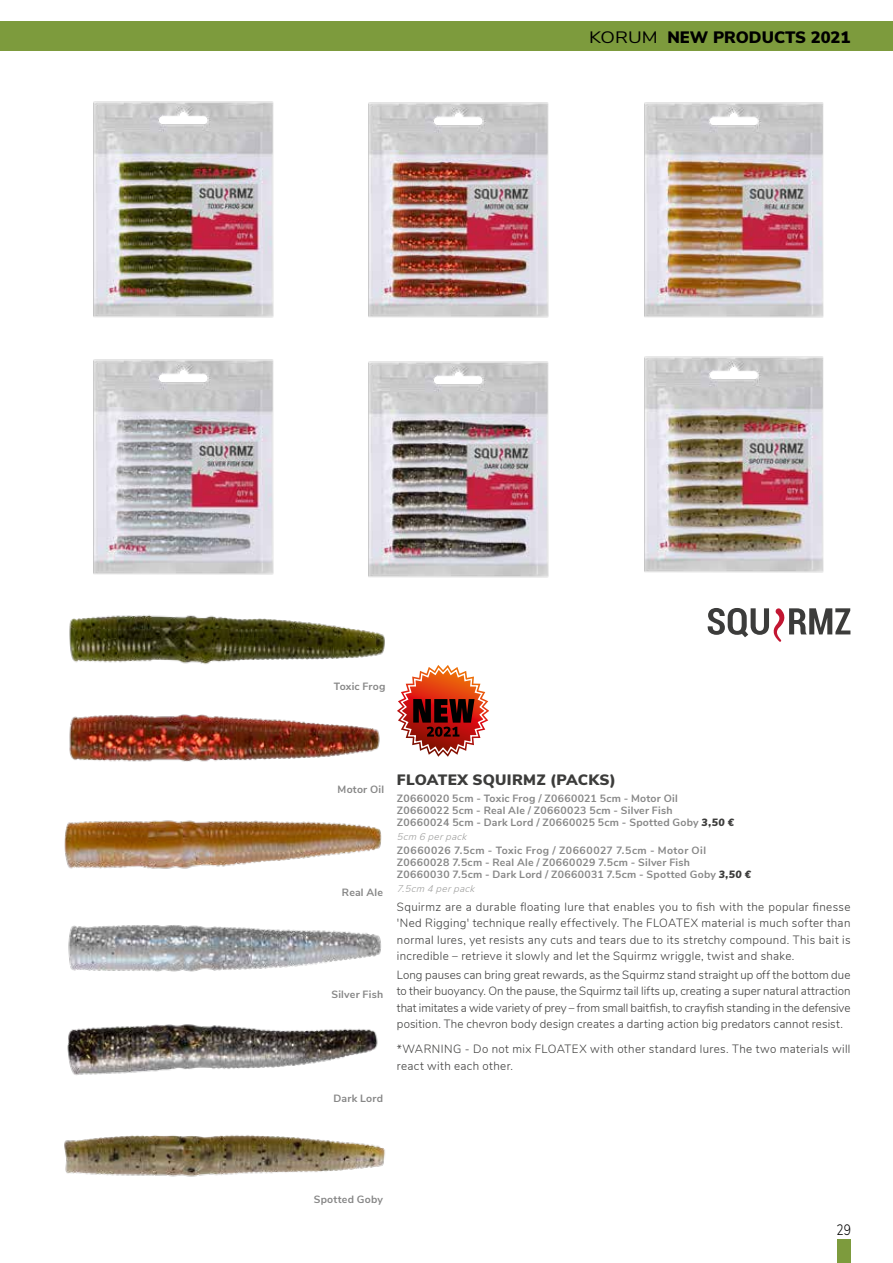
<style>
.page{position:relative;width:893px;height:1263px;background:#fff}
.page>*{position:absolute;margin:0;border:0;box-sizing:border-box;transform-origin:0 0}
.t1{font:900 16.5px "Nunito Sans";color:#000}
.t2{font:900 15px "Nunito Sans";letter-spacing:.015em;color:#3c3c3b}
.t3{font:300 15px "Nunito Sans";color:#000;scale:.8 1}
.t4{font:300 12px/16.5px "Nunito";letter-spacing:.03em;color:#3c3c3b;text-align:justify;scale:.96 1}
.t5{font:700 10.5px/12px "Nunito Sans";letter-spacing:.025em;color:#878787}
.t6{font:italic 300 9.75px "Nunito Sans";color:#9d9d9c}
.s1{font-weight:400}
.s2{font-weight:900;font-style:italic;color:#3c3c3b}
</style>
<div class="page">
<svg style="left:708px;top:608px;width:142px;height:34px"></svg>
<img style="left:93px;top:101px;width:181px;height:217px">
<img style="left:69px;top:615px;width:316px;height:49px">
<img style="left:368px;top:102px;width:181px;height:216px">
<img style="left:69px;top:714px;width:311px;height:48px">
<img style="left:644px;top:102px;width:180px;height:471px">
<img style="left:64px;top:820px;width:318px;height:49px">
<img style="left:93px;top:359px;width:181px;height:216px">
<img style="left:68px;top:925px;width:313px;height:47px">
<img style="left:368px;top:361px;width:181px;height:217px">
<img style="left:67px;top:1024px;width:311px;height:51px">
<img style="left:64px;top:1135px;width:321px;height:42px">
<div style="left:0;top:21px;width:893px;height:30px;background:#7d9b3d"></div>
<div style="left:837px;top:1239px;width:13px;height:24px;background:#7d9b3d"></div>
<svg style="left:397px;top:665px;width:92px;height:92px"></svg>
<h1 class="t1" style="left:589px;top:25px;width:263px"><span class="s1">KORUM</span> NEW PRODUCTS 2021</h1>
<p class="t5" style="left:334px;top:680px;width:53px">Toxic Frog</p>
<p class="t5" style="left:338px;top:783px;width:48px">Motor Oil</p>
<p class="t5" style="left:342px;top:886px;width:43px">Real Ale</p>
<p class="t5" style="left:331px;top:988px;width:53px">Silver Fish</p>
<p class="t5" style="left:333px;top:1091px;width:51px">Dark Lord</p>
<p class="t2" style="left:397px;top:769px;width:220px">FLOATEX SQUIRMZ (PACKS)</p>
<p class="t5" style="left:397px;top:791px;width:339px">Z0660020 5cm - Toxic Frog / Z0660021 5cm - Motor Oil<br>Z0660022 5cm - Real Ale / Z0660023 5cm - Silver Fish<br>Z0660024 5cm - Dark Lord / Z0660025 5cm - Spotted Goby <span class="s2">3,50 €</span></p>
<p class="t6" style="left:397px;top:829px;width:74px">5cm 6 perpack</p>
<p class="t5" style="left:397px;top:843px;width:356px">Z0660026 7.5cm - Toxic Frog / Z0660027 7.5cm - Motor Oil<br>Z0660028 7.5cm - Real Ale / Z0660029 7.5cm - Silver Fish<br>Z0660030 7.5cm - Dark Lord / Z0660031 7.5cm - Spotted Goby <span class="s2">3,50 €</span></p>
<p class="t6" style="left:397px;top:881px;width:82px">7.5cm 4 perpack</p>
<p class="t4" style="left:397px;top:897px;width:474px">Squirmz are a durable floating lure that enables you to fish with the popular finesse 'Ned Rigging' technique really effectively. The FLOATEX material is much softer than normal lures, yet resists any cuts and tears due to its stretchy compound. This bait is incredible – retrieve it slowly and let the Squirmz wriggle, twist and shake.</p>
<p class="t4" style="left:397px;top:966px;width:474px">Long pauses can bring great rewards, as the Squirmz stand straight up off the bottom due to their buoyancy. On the pause, the Squirmz tail lifts up, creating a super natural attraction that imitates a wide variety of prey – from small baitfish, to crayfish standing in the defensive position. The chevron body design creates a darting action big predators cannot resist.</p>
<p class="t4" style="left:397px;top:1040px;width:474px">*WARNING - Do not mix FLOATEX with other standard lures. The two materials will react with each other.</p>
<p class="t5" style="left:314px;top:1193px;width:71px">Spotted Goby</p>
<p class="t3" style="left:836px;top:1219px;width:20px">29</p>
</div>
